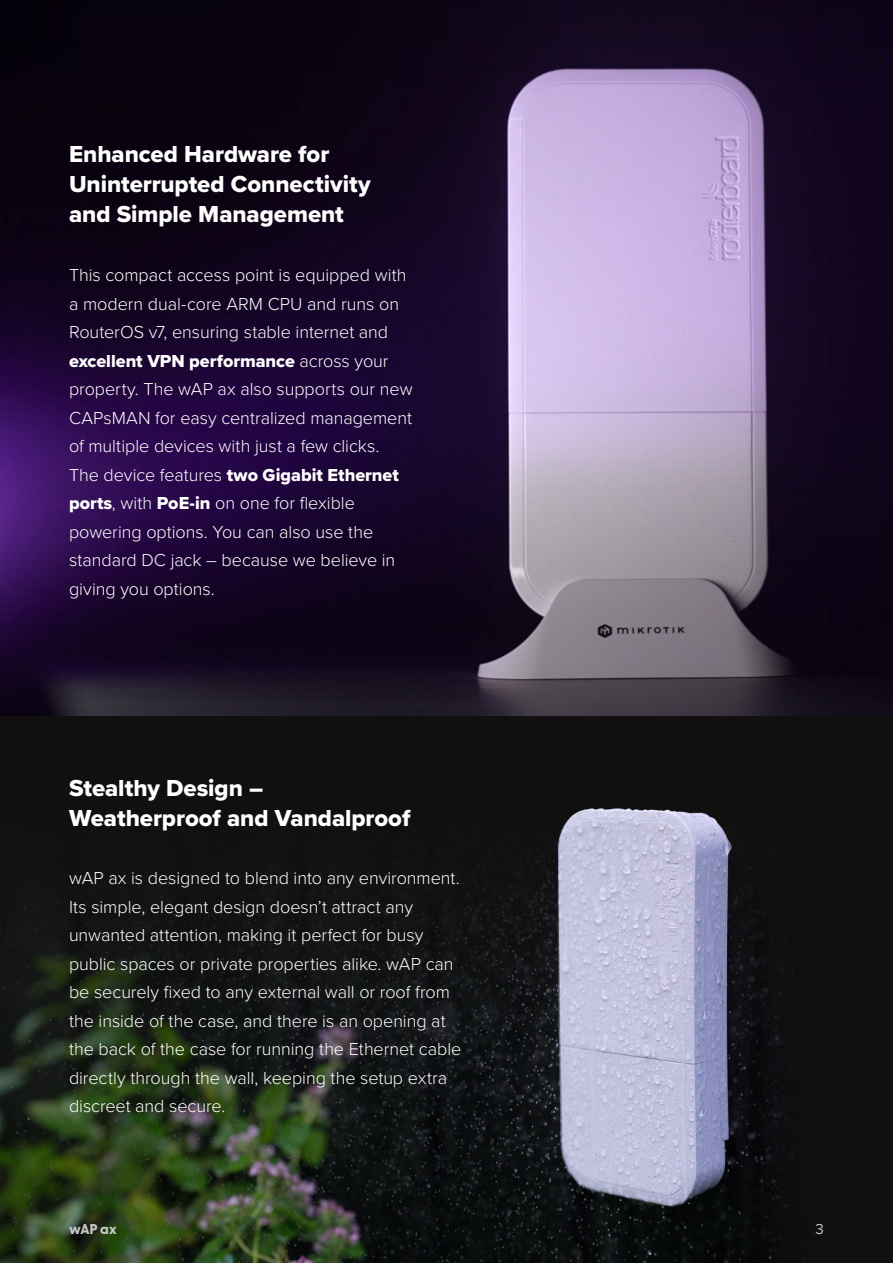
<style>
.page{position:relative;width:893px;height:1263px;background:#fff}
.page>*{position:absolute;margin:0;border:0;box-sizing:border-box;transform-origin:0 0}
.Teksts{font:24px/30px "Proxima Nova Extrabld";color:#fff}
.Teksts-2{font:300 18px/28.5px "Proxima Nova";letter-spacing:-.005em;color:#fff}
.t1{font:15px "Proxima Nova";color:#c7c8ca}
.t2{font:700 13.5px "New Order";color:#c6c6c5}
.s1{font-family:"Proxima Nova Extrabld";font-weight:400}
</style>
<div class="page">
<img style="left:0;top:715px;width:893px;height:548px">
<img style="left:0;top:0;width:893px;height:715px">
<p class="Teksts" style="left:69px;top:138px;width:303px">Enhanced Hardware for<br>Uninterrupted Connectivity and Simple Management</p>
<p class="Teksts-2" style="left:69px;top:260px;width:345px">This compact access point is equipped with a modern dual-core ARM CPU and runs on RouterOS v7, ensuring stable internet and <span class="s1">excellent VPN performance</span> across your property. The wAP ax also supports our new CAPsMAN for easy centralized management of multiple devices with just a few clicks.</p>
<p class="Teksts-2" style="left:69px;top:459px;width:331px">The device features <span class="s1">two Gigabit Ethernet ports</span>, with <span class="s1">PoE-in</span> on one for flexible powering options. You can also use the standard DC jack – because we believe in giving you options.</p>
<p class="Teksts" style="left:69px;top:773px;width:196px">Stealthy Design –</p>
<p class="Teksts" style="left:69px;top:803px;width:343px">Weatherproof and Vandalproof</p>
<p class="Teksts-2" style="left:69px;top:863px;width:394px">wAP ax is designed to blend into any environment.<br>Its simple, elegant design doesn’t attract any unwanted attention, making it perfect for busy public spaces or private properties alike. wAP can be securely fixed to any external wall or roof from the inside of the case, and there is an opening at the back of the case for running the Ethernet cable directly through the wall, keeping the setup extra discreet and secure.</p>
<p class="t2" style="left:69px;top:1220px;width:49px">wAP ax</p>
<p class="t1" style="left:816px;top:1218px;width:10px">3</p>
</div>
